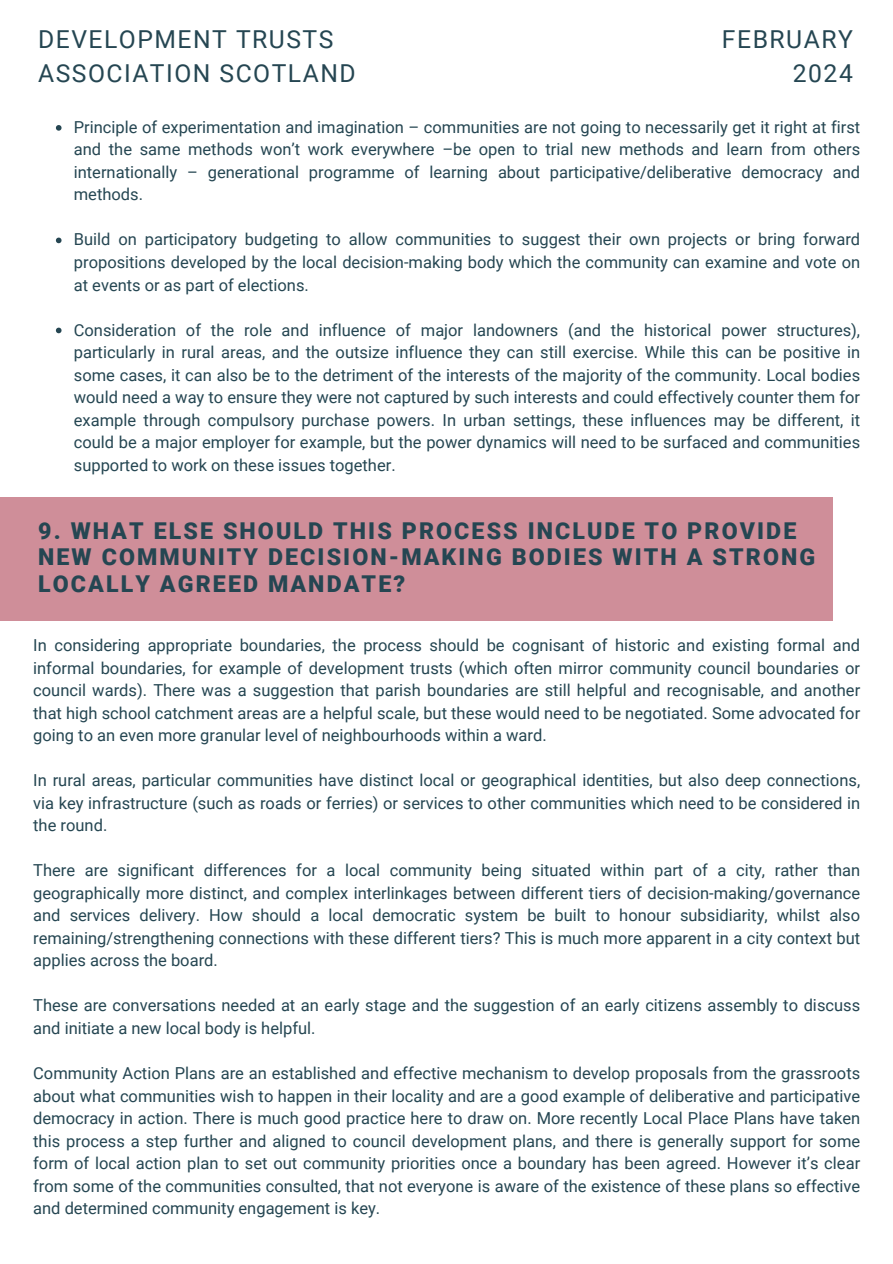
<style>
.page{position:relative;width:893px;height:1264px;background:#fff}
.page>*{position:absolute;margin:0;border:0;box-sizing:border-box;transform-origin:0 0}
.t1{font:24.75px/33.8px "Roboto";letter-spacing:.06em;color:#254652;text-align:right}
.t2{font:900 23.1px/26.7px "Roboto";letter-spacing:.09em;color:#254652}
.t3{font:16.5px/22.5px "Roboto";color:#254652;text-align:justify}
</style>
<div class="page">
<svg style="left:56px;top:125px;width:6px;height:6px"></svg>
<svg style="left:56px;top:237px;width:6px;height:6px"></svg>
<svg style="left:56px;top:327px;width:6px;height:6px"></svg>
<div style="left:0;top:497px;width:832px;height:123px;background:#cf8e99"></div>
<p class="t1" style="left:38px;top:23px;width:319px;text-align:left">DEVELOPMENT TRUSTS<br>ASSOCIATION SCOTLAND</p>
<h2 class="t1" style="left:722px;top:23px;width:132px">FEBRUARY<br>2024</h2>
<h2 class="t3" style="left:74px;top:116px;width:787px">Principle of experimentation and imagination – communities are not going to necessarily get it right at first and the same methods won’t work everywhere –be open to trial new methods and learn from others internationally – generational programme of learning about participative/deliberative democracy and methods.</h2>
<p class="t3" style="left:74px;top:228px;width:787px">Build on participatory budgeting to allow communities to suggest their own projects or bring forward propositions developed by the local decision-making body which the community can examine and vote on at events or as part of elections.</p>
<p class="t3" style="left:74px;top:318px;width:787px">Consideration of the role and influence of major landowners (and the historical power structures), particularly in rural areas, and the outsize influence they can still exercise. While this can be positive in some cases, it can also be to the detriment of the interests of the majority of the community. Local bodies would need a way to ensure they were not captured by such interests and could effectively counter them for example through compulsory purchase powers. In urban settings, these influences may be different, it could be a major employer for example, but the power dynamics will need to be surfaced and communities supported to work on these issues together.</p>
<p class="t2" style="left:38px;top:517px;width:778px">9. WHAT ELSE SHOULD THIS PROCESS INCLUDE TO PROVIDE<br>NEW COMMUNITY DECISION-MAKING BODIES WITH A STRONG<br>LOCALLY AGREED MANDATE?</p>
<h1 class="t3" style="left:33px;top:634px;width:828px">In considering appropriate boundaries, the process should be cognisant of historic and existing formal and informal boundaries, for example of development trusts (which often mirror community council boundaries or council wards). There was a suggestion that parish boundaries are still helpful and recognisable, and another that high school catchment areas are a helpful scale, but these would need to be negotiated. Some advocated for going to an even more granular level of neighbourhoods within a ward.</h1>
<p class="t3" style="left:33px;top:769px;width:828px">In rural areas, particular communities have distinct local or geographical identities, but also deep connections, via key infrastructure (such as roads or ferries) or services to other communities which need to be considered in the round.</p>
<p class="t3" style="left:33px;top:859px;width:828px">There are significant differences for a local community being situated within part of a city, rather than geographically more distinct, and complex interlinkages between different tiers of decision-making/governance and services delivery. How should a local democratic system be built to honour subsidiarity, whilst also remaining/strengthening connections with these different tiers? This is much more apparent in a city context but applies across the board.</p>
<p class="t3" style="left:33px;top:994px;width:828px">These are conversations needed at an early stage and the suggestion of an early citizens assembly to discuss and initiate a new local body is helpful.</p>
<p class="t3" style="left:33px;top:1062px;width:828px">Community Action Plans are an established and effective mechanism to develop proposals from the grassroots about what communities wish to happen in their locality and are a good example of deliberative and participative democracy in action. There is much good practice here to draw on. More recently Local Place Plans have taken this process a step further and aligned to council development plans, and there is generally support for some form of local action plan to set out community priorities once a boundary has been agreed. However it’s clear from some of the communities consulted, that not everyone is aware of the existence of these plans so effective and determined community engagement is key.</p>
</div>
